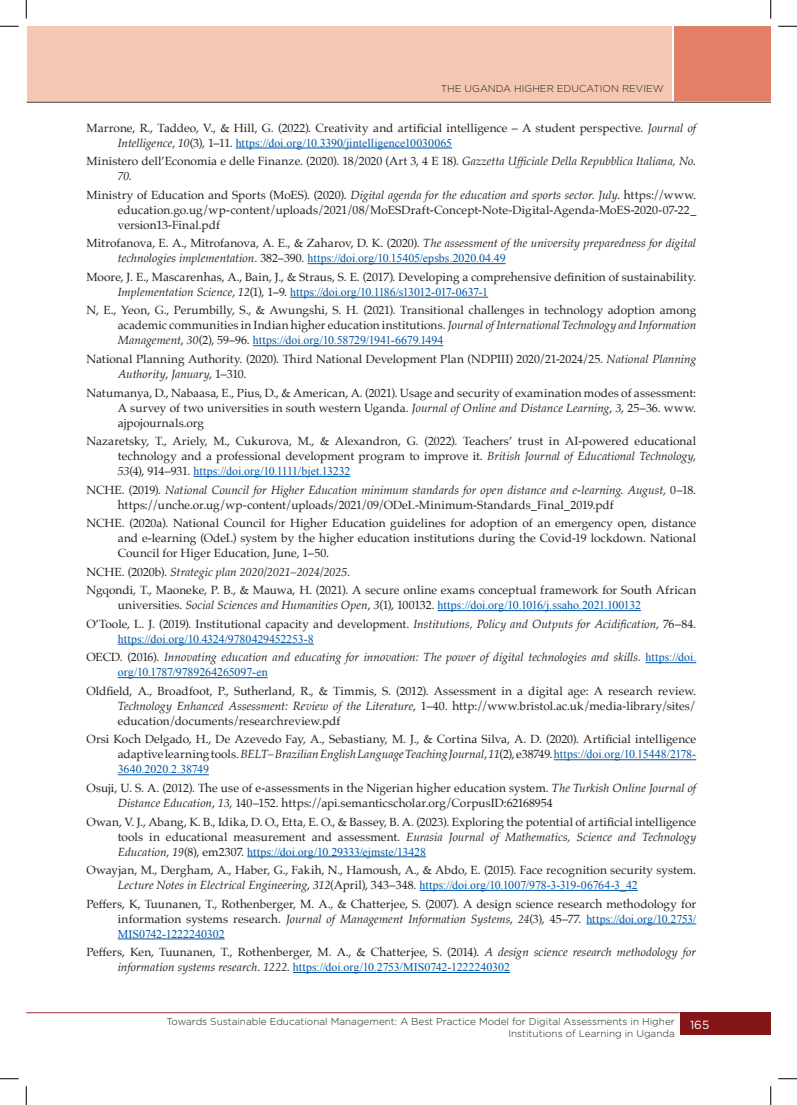
<style>
.page{position:relative;width:797px;height:1105px;background:#fff}
.page>*{position:absolute;margin:0;border:0;box-sizing:border-box;transform-origin:0 0}
.Ref_text{font:11.88px/15px "Palatino";color:#231f20}
.Ref_text-2{font:italic 11.88px/15px "Palatino";color:#231f20}
.t1{font:11.88px "Gotham";color:#fff}
.t2{font:300 10px/12px "Gotham";color:#231f20;text-align:right}
.s1{font-style:italic}
.s2{font-family:"Times New Roman";color:#0157a8}
.s3{font-style:normal}
.s4{font-family:"Times New Roman";font-style:normal;color:#0157a8}
</style>
<div class="page">
<div style="left:679px;top:1013px;width:91px;height:22px;background:#851618"></div>
<hr style="left:26px;top:1012px;width:653px;height:1px;background:#9b2d32">
<div style="left:27px;top:26px;width:644px;height:75px;background:#f4c7b5"></div>
<div style="left:674px;top:26px;width:96px;height:75px;background:#e37f66"></div>
<hr style="left:27px;top:102px;width:743px;height:1px;background:#231f20">
<hr style="left:236px;top:148px;width:216px;height:1px;background:#0157a8">
<hr style="left:307px;top:263px;width:198px;height:1px;background:#0157a8">
<hr style="left:290px;top:297px;width:198px;height:1px;background:#0157a8">
<hr style="left:253px;top:345px;width:190px;height:1px;background:#0157a8">
<hr style="left:193px;top:476px;width:157px;height:1px;background:#0157a8">
<hr style="left:437px;top:610px;width:204px;height:1px;background:#0157a8">
<hr style="left:118px;top:644px;width:196px;height:1px;background:#0157a8">
<hr style="left:645px;top:662px;width:51px;height:1px;background:#0157a8">
<hr style="left:118px;top:677px;width:150px;height:1px;background:#0157a8">
<hr style="left:554px;top:759px;width:142px;height:1px;background:#0157a8">
<hr style="left:118px;top:774px;width:91px;height:1px;background:#0157a8">
<hr style="left:247px;top:856px;width:179px;height:1px;background:#0157a8">
<hr style="left:419px;top:890px;width:218px;height:1px;background:#0157a8">
<hr style="left:586px;top:924px;width:110px;height:1px;background:#0157a8">
<hr style="left:118px;top:939px;width:107px;height:1px;background:#0157a8">
<hr style="left:293px;top:972px;width:217px;height:1px;background:#0157a8">
<svg style="left:0;top:25px;width:19px;height:2px"></svg>
<svg style="left:778px;top:25px;width:19px;height:2px"></svg>
<svg style="left:0;top:1078px;width:19px;height:1px"></svg>
<svg style="left:778px;top:1078px;width:19px;height:1px"></svg>
<svg style="left:25px;top:0;width:2px;height:19px"></svg>
<svg style="left:25px;top:1086px;width:2px;height:19px"></svg>
<svg style="left:770px;top:0;width:1px;height:19px"></svg>
<svg style="left:770px;top:1086px;width:1px;height:19px"></svg>
<p class="t2" style="left:441px;top:82px;width:225px">THE UGANDA HIGHER EDUCATION REVIEW</p>
<p class="Ref_text" style="left:118px;top:120px;width:580px;text-indent:-31px">Marrone, R., Taddeo, V., &amp; Hill, G. (2022). Creativity and artificial intelligence – A student perspective. <span class="s1">Journal of<br>Intelligence</span>, <span class="s1">10</span>(3), 1–11. <span class="s2">https://doi.org/10.3390/jintelligence10030065</span></p>
<p class="Ref_text" style="left:118px;top:154px;width:580px;text-indent:-31px">Ministero dell’Economia e delle Finanze. (2020). 18/2020 (Art 3, 4 E 18). <span class="s1">Gazzetta Ufficiale Della Repubblica Italiana, No.<br>70</span>.</p>
<p class="Ref_text" style="left:118px;top:187px;width:580px;text-align:justify;text-indent:-31px">Ministry of Education and Sports (MoES). (2020). <span class="s1">Digital agenda for the education and sports sector</span>. <span class="s1">July</span>. https://www. education.go.ug/wp-content/uploads/2021/08/MoESDraft-Concept-Note-Digital-Agenda-MoES-2020-07-22_ version13-Final.pdf</p>
<p class="Ref_text-2" style="left:118px;top:236px;width:580px;text-indent:-31px"><span class="s3">Mitrofanova, E. A., Mitrofanova, A. E., &amp; Zaharov, D. K. (2020).</span> The assessment of the university preparedness for digital technologies implementation<span class="s3">. 382–390.</span> <span class="s4">https://doi.org/10.15405/epsbs.2020.04.49</span></p>
<p class="Ref_text" style="left:118px;top:269px;width:580px;text-indent:-31px">Moore, J. E., Mascarenhas, A., Bain, J., &amp; Straus, S. E. (2017). Developing a comprehensive definition of sustainability.<br><span class="s1">Implementation Science</span>, <span class="s1">12</span>(1), 1–9. <span class="s2">https://doi.org/10.1186/s13012-017-0637-1</span></p>
<p class="Ref_text" style="left:118px;top:303px;width:580px;text-align:justify;text-indent:-31px">N, E., Yeon, G., Perumbilly, S., &amp; Awungshi, S. H. (2021). Transitional challenges in technology adoption among academic communities in Indian higher education institutions. <span class="s1">Journal of International Technology and Information Management</span>, <span class="s1">30</span>(2), 59–96. <span class="s2">https://doi.org/10.58729/1941-6679.1494</span></p>
<p class="Ref_text" style="left:118px;top:351px;width:580px;text-indent:-31px">National Planning Authority. (2020). Third National Development Plan (NDPIII) 2020/21-2024/25. <span class="s1">National Planning<br>Authority</span>, <span class="s1">January</span>, 1–310.</p>
<p class="Ref_text" style="left:118px;top:385px;width:580px;text-align:justify;text-indent:-31px">Natumanya, D., Nabaasa, E., Pius, D., &amp; American, A. (2021). Usage and security of examination modes of assessment:<br>A survey of two universities in south western Uganda. <span class="s1">Journal of Online and Distance Learning</span>, <span class="s1">3</span>, 25–36. www. ajpojournals.org</p>
<p class="Ref_text" style="left:118px;top:433px;width:580px;text-align:justify;text-indent:-31px">Nazaretsky, T., Ariely, M., Cukurova, M., &amp; Alexandron, G. (2022). Teachers’ trust in AI-powered educational technology and a professional development program to improve it. <span class="s1">British Journal of Educational Technology</span>, <span class="s1">53</span>(4), 914–931. <span class="s2">https://doi.org/10.1111/bjet.13232</span></p>
<p class="Ref_text" style="left:118px;top:482px;width:580px;text-indent:-31px">NCHE. (2019). <span class="s1">National Council for Higher Education minimum standards for open distance and e-learning</span>. <span class="s1">August</span>, 0–18. https://unche.or.ug/wp-content/uploads/2021/09/ODeL-Minimum-Standards_Final_2019.pdf</p>
<p class="Ref_text" style="left:118px;top:516px;width:580px;text-align:justify;text-indent:-31px">NCHE. (2020a). National Council for Higher Education guidelines for adoption of an emergency open, distance and e-learning (OdeL) system by the higher education institutions during the Covid-19 lockdown. National Council for Higer Education, June, 1–50.</p>
<p class="Ref_text-2" style="left:86px;top:564px;width:265px"><span class="s3">NCHE. (2020b).</span> Strategic plan 2020/2021–2024/2025<span class="s3">.</span></p>
<p class="Ref_text" style="left:118px;top:583px;width:580px;text-indent:-31px">Ngqondi, T., Maoneke, P. B., &amp; Mauwa, H. (2021). A secure online exams conceptual framework for South African universities. <span class="s1">Social Sciences and Humanities Open</span>, <span class="s1">3</span>(1), 100132. <span class="s2">https://doi.org/10.1016/j.ssaho.2021.100132</span></p>
<p class="Ref_text" style="left:118px;top:616px;width:580px;text-indent:-31px">O’Toole, L. J. (2019). Institutional capacity and development. <span class="s1">Institutions, Policy and Outputs for Acidification</span>, 76–84. <span class="s2">https://doi.org/10.4324/9780429452253-8</span></p>
<p class="Ref_text-2" style="left:118px;top:650px;width:580px;text-indent:-31px"><span class="s3">OECD. (2016).</span> Innovating education and educating for innovation: The power of digital technologies and skills<span class="s3">.</span> <span class="s4">https://doi. org/10.1787/9789264265097-en</span></p>
<p class="Ref_text" style="left:118px;top:683px;width:580px;text-align:justify;text-indent:-31px">Oldfield, A., Broadfoot, P., Sutherland, R., &amp; Timmis, S. (2012). Assessment in a digital age: A research review.<br><span class="s1">Technology Enhanced Assessment: Review of the Literature</span>, 1–40. http://www.bristol.ac.uk/media-library/sites/ education/documents/researchreview.pdf</p>
<p class="Ref_text" style="left:118px;top:732px;width:580px;text-align:justify;text-indent:-31px">Orsi Koch Delgado, H., De Azevedo Fay, A., Sebastiany, M. J., &amp; Cortina Silva, A. D. (2020). Artificial intelligence adaptive learning tools. <span class="s1">BELT– Brazilian English Language Teaching Journal</span>, <span class="s1">11</span>(2), e38749. <span class="s2">https://doi.org/10.15448/2178- 3640.2020.2.38749</span></p>
<p class="Ref_text" style="left:118px;top:780px;width:580px;text-indent:-31px">Osuji, U. S. A. (2012). The use of e-assessments in the Nigerian higher education system. <span class="s1">The Turkish Online Journal of<br>Distance Education</span>, <span class="s1">13</span>, 140–152. https://api.semanticscholar.org/CorpusID:62168954</p>
<p class="Ref_text" style="left:118px;top:814px;width:580px;text-align:justify;text-indent:-31px">Owan, V. J., Abang, K. B., Idika, D. O., Etta, E. O., &amp; Bassey, B. A. (2023). Exploring the potential of artificial intelligence tools in educational measurement and assessment. <span class="s1">Eurasia Journal of Mathematics, Science and Technology Education</span>, <span class="s1">19</span>(8), em2307. <span class="s2">https://doi.org/10.29333/ejmste/13428</span></p>
<p class="Ref_text" style="left:118px;top:862px;width:580px;text-indent:-31px">Owayjan, M., Dergham, A., Haber, G., Fakih, N., Hamoush, A., &amp; Abdo, E. (2015). Face recognition security system.<br><span class="s1">Lecture Notes in Electrical Engineering</span>, <span class="s1">312</span>(April), 343–348. <span class="s2">https://doi.org/10.1007/978-3-319-06764-3_42</span></p>
<p class="Ref_text" style="left:118px;top:896px;width:580px;text-align:justify;text-indent:-31px">Peffers, K, Tuunanen, T., Rothenberger, M. A., &amp; Chatterjee, S. (2007). A design science research methodology for information systems research. <span class="s1">Journal of Management Information Systems</span>, <span class="s1">24</span>(3), 45–77. <span class="s2">https://doi.org/10.2753/ MIS0742-1222240302</span></p>
<p class="Ref_text-2" style="left:118px;top:944px;width:580px;text-indent:-31px"><span class="s3">Peffers, Ken, Tuunanen, T., Rothenberger, M. A., &amp; Chatterjee, S. (2014).</span> A design science research methodology for information systems research<span class="s3">.</span> 1222<span class="s3">.</span> <span class="s4">https://doi.org/10.2753/MIS0742-1222240302</span></p>
<p class="t2" style="left:166px;top:1015px;width:510px">Towards Sustainable Educational Management: A Best Practice Model for Digital Assessments in Higher<br>Institutions of Learning in Uganda</p>
<p class="t1" style="left:690px;top:1017px;width:21px">165</p>
</div>
